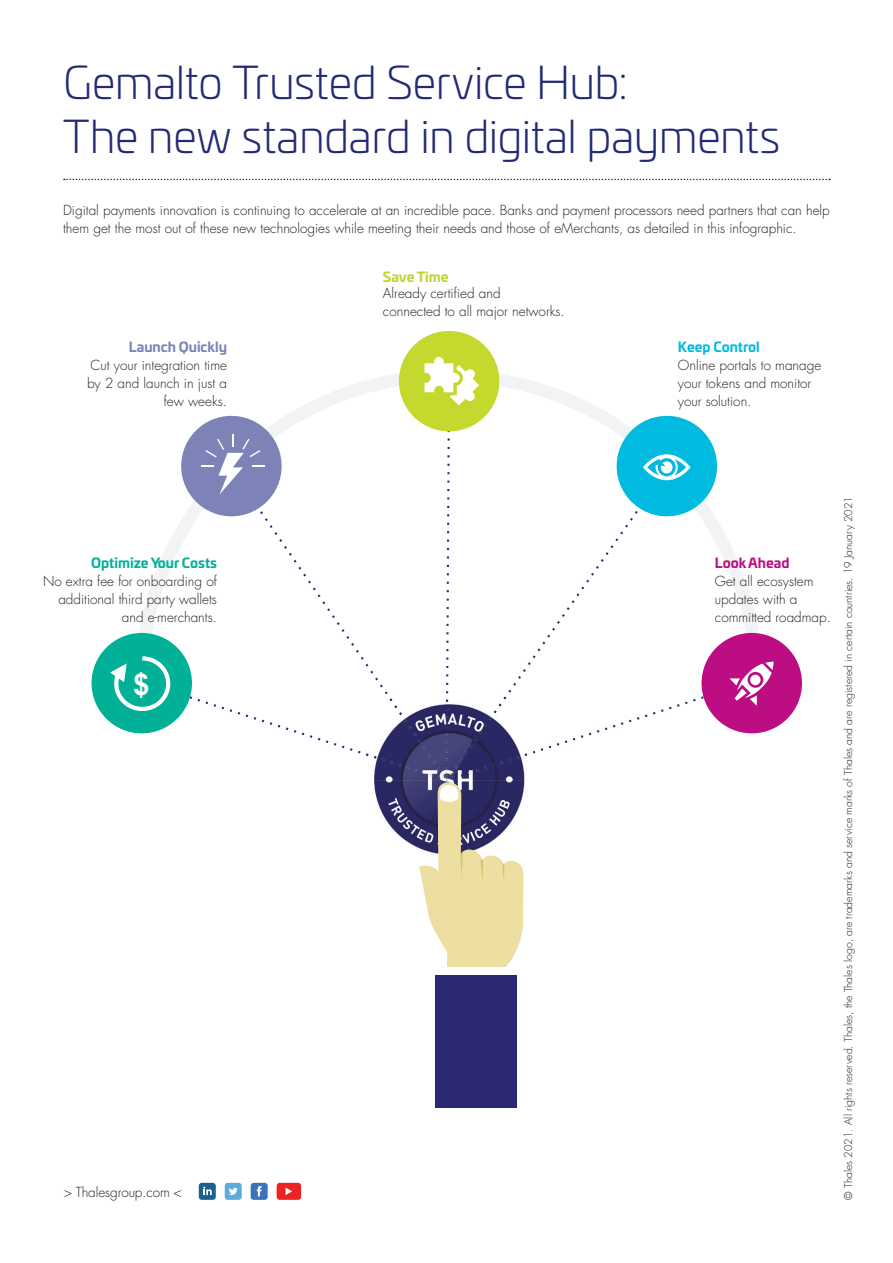
<style>
.page{position:relative;width:893px;height:1263px;background:#fff}
.page>*{position:absolute;margin:0;border:0;box-sizing:border-box;transform-origin:0 0}
.Paragraph_Style_1{font:300 45px/54px "Univia Pro";letter-spacing:-.015em;color:#222a75}
.t1{font:700 29.7px "Arial";color:#fff}
._01_Text{font:300 13.5px/18px "Futura LT";color:#231f20}
._01_Text-2{font:700 13.5px "Univia Pro";color:#00b198}
._01_Text-3{font:700 13.5px "Univia Pro";color:#7d82b7}
._01_Text-4{font:700 13.5px "Univia Pro";color:#00badf}
._01_Text-5{font:700 13.5px "Univia Pro";color:#bc0d83}
._01_Text-6{font:700 13.5px "Univia Pro";color:#c1d42f}
.Copyright_text{font:300 10.5px "Futura LT";color:#231f20}
</style>
<div class="page">
<svg style="left:64px;top:179px;width:766px;height:1px"></svg>
<svg style="left:139px;top:370px;width:623px;height:279px"></svg>
<svg style="left:222px;top:456px;width:223px;height:193px"></svg>
<svg style="left:446px;top:456px;width:231px;height:193px"></svg>
<div style="left:617px;top:416px;width:100px;height:100px;background:#00badf;border-radius:50%"></div>
<svg style="left:643px;top:454px;width:47px;height:26px"></svg>
<div style="left:702px;top:633px;width:100px;height:100px;background:#bc0d83;border-radius:50%"></div>
<div style="left:92px;top:633px;width:100px;height:100px;background:#00b198;border-radius:50%"></div>
<div style="left:181px;top:416px;width:101px;height:100px;background:#7d82b7;border-radius:50%"></div>
<div style="left:399px;top:331px;width:100px;height:100px;background:#c4d82d;border-radius:50%"></div>
<svg style="left:424px;top:357px;width:55px;height:49px"></svg>
<svg style="left:110px;top:649px;width:664px;height:365px"></svg>
<div style="left:444px;top:967px;width:64px;height:21px;background:#fff"></div>
<div style="left:435px;top:975px;width:81px;height:132px;background:#2c2974"></div>
<svg style="left:201px;top:434px;width:64px;height:60px"></svg>
<div style="left:225px;top:1183px;width:17px;height:17px;background:#5ea9dd;border-radius:3px"></div>
<svg style="left:229px;top:1188px;width:9px;height:7px"></svg>
<div style="left:199px;top:1183px;width:17px;height:17px;background:#196293;border-radius:3px"></div>
<svg style="left:203px;top:1186px;width:9px;height:9px"></svg>
<div style="left:251px;top:1183px;width:17px;height:17px;background:#3b73ba;border-radius:3px"></div>
<svg style="left:257px;top:1186px;width:5px;height:10px"></svg>
<div style="left:277px;top:1183px;width:24px;height:17px;background:#ee2123;border-radius:3px"></div>
<svg style="left:286px;top:1188px;width:6px;height:7px"></svg>
<p class="Paragraph_Style_1" style="left:63px;top:54px;width:719px">Gemalto Trusted Service Hub:<br>The new standard in digital payments</p>
<p class="_01_Text" style="left:63px;top:201px;width:768px">Digital payments innovation is continuing to accelerate at an incredible pace. Banks and payment processors need partners that can help them get the most out of these new technologies while meeting their needs and those of eMerchants, as detailed in this infographic.</p>
<p class="_01_Text-3" style="left:129px;top:336px;width:100px">Launch Quickly</p>
<p class="_01_Text" style="left:87px;top:357px;width:142px;text-align:right">Cut your integration time by 2 and launch in just a few weeks.</p>
<p class="_01_Text-6" style="left:383px;top:266px;width:67px">Save Time</p>
<p class="_01_Text" style="left:383px;top:284px;width:183px">Already certified and<br>connected to all major networks.</p>
<p class="_01_Text-4" style="left:678px;top:336px;width:83px">Keep Control</p>
<p class="_01_Text" style="left:678px;top:357px;width:145px">Online portals to manage your tokens and monitor your solution.</p>
<p class="_01_Text-2" style="left:91px;top:552px;width:127px">Optimize Your Costs</p>
<p class="_01_Text" style="left:43px;top:573px;width:175px;text-align:right">No extra fee for onboarding of additional third party wallets and e-merchants.</p>
<p class="t1" style="left:133px;top:664px;width:18px">$</p>
<p class="_01_Text" style="left:64px;top:1183px;width:120px">&gt; Thalesgroup.com &lt;</p>
<p class="_01_Text-5" style="left:715px;top:552px;width:76px">Look Ahead</p>
<p class="_01_Text" style="left:715px;top:573px;width:117px">Get all ecosystem updates with a committed roadmap.</p>
<p class="Copyright_text" style="left:842px;top:1200px;width:705px;rotate:-90deg">© Thales 2021. All rights reserved. Thales, the Thales logo, are trademarks and service marks of Thales and are registered in certain countries. 19 January 2021</p>
</div>
